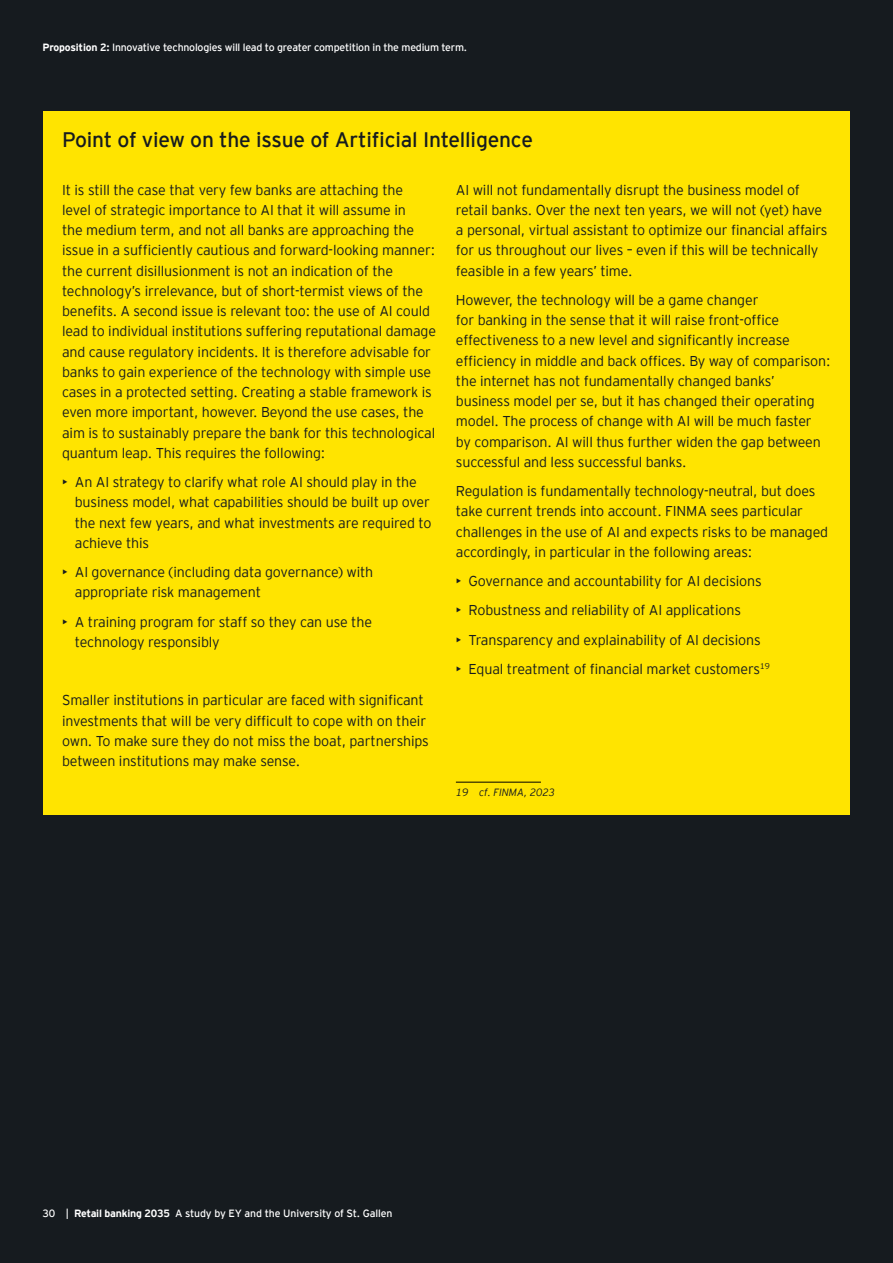
<style>
.page{position:relative;width:893px;height:1263px;background:#161b1f}
.page>*{position:absolute;margin:0;border:0;box-sizing:border-box;transform-origin:0 0}
.t1{font:21px "EY Interstate";letter-spacing:-.01em;color:#161b1f}
.t2{font:300 14.25px/20.2px "EY Interstate";letter-spacing:-.01em;color:#161b1f}
.t3{font:10.5px "EY Interstate";letter-spacing:-.02em;color:#fff}
.t4{font:italic 300 10.5px "EY Interstate";letter-spacing:-.01em;color:#161b1f}
.s1{font-weight:700}
</style>
<div class="page">
<div style="left:43px;top:111px;width:807px;height:704px;background:#ffe400"></div>
<hr style="left:456px;top:782px;width:85px;height:1px;background:#000">
<p class="t3" style="left:43px;top:40px;width:426px"><span class="s1">Proposition 2:</span> Innovative technologies will lead to greater competition in the medium term.</p>
<h1 class="t1" style="left:62px;top:125px;width:472px">Point of view on the issue of Artificial Intelligence</h1>
<p class="t2" style="left:62px;top:178px;width:376px">It is still the case that very few banks are attaching the<br>level of strategic importance to AI that it will assume in<br>the medium term, and not all banks are approaching the issue in a sufficiently cautious and forward-looking manner: the current disillusionment is not an indication of the technology’s irrelevance, but of short-termist views of the benefits. A second issue is relevant too: the use of AI could lead to individual institutions suffering reputational damage and cause regulatory incidents. It is therefore advisable for banks to gain experience of the technology with simple use cases in a protected setting. Creating a stable framework is even more important, however. Beyond the use cases, the aim is to sustainably prepare the bank for this technological quantum leap. This requires the following:</p>
<p class="t2" style="left:75px;top:471px;width:358px;text-indent:-13px">• An AI strategy to clarify what role AI should play in the business model, what capabilities should be built up over the next few years, and what investments are required to achieve this</p>
<p class="t2" style="left:75px;top:561px;width:300px;text-indent:-13px">• AI governance (including data governance) with appropriate risk management</p>
<p class="t2" style="left:75px;top:610px;width:299px;text-indent:-13px">• A training program for staff so they can use the technology responsibly</p>
<p class="t2" style="left:456px;top:178px;width:373px">AI will not fundamentally disrupt the business model of retail banks. Over the next ten years, we will not (yet) have a personal, virtual assistant to optimize our financial affairs for us throughout our lives – even if this will be technically feasible in a few years’ time.</p>
<p class="t2" style="left:456px;top:289px;width:376px">However, the technology will be a game changer<br>for banking in the sense that it will raise front-office effectiveness to a new level and significantly increase efficiency in middle and back offices. By way of comparison: the internet has not fundamentally changed banks’ business model per se, but it has changed their operating model. The process of change with AI will be much faster<br>by comparison. AI will thus further widen the gap between successful and less successful banks.</p>
<p class="t2" style="left:456px;top:480px;width:374px">Regulation is fundamentally technology-neutral, but does take current trends into account. FINMA sees particular challenges in the use of AI and expects risks to be managed accordingly, in particular in the following areas:</p>
<p class="t2" style="left:456px;top:570px;width:307px">• Governance and accountability for AI decisions</p>
<p class="t2" style="left:456px;top:599px;width:287px">• Robustness and reliability of AI applications</p>
<p class="t2" style="left:456px;top:628px;width:306px">• Transparency and explainability of AI decisions</p>
<p class="t2" style="left:456px;top:658px;width:316px">• Equal treatment of financial market customers<sup>19</sup></p>
<p class="t2" style="left:62px;top:689px;width:368px">Smaller institutions in particular are faced with significant investments that will be very difficult to cope with on their own. To make sure they do not miss the boat, partnerships between institutions may make sense.</p>
<p class="t4" style="left:456px;top:784px;width:101px">19 cf. FINMA, 2023</p>
<p class="t3" style="left:43px;top:1206px;width:351px">30 | <span class="s1">Retail banking 2035</span> A study by EY and the University of St. Gallen</p>
</div>
